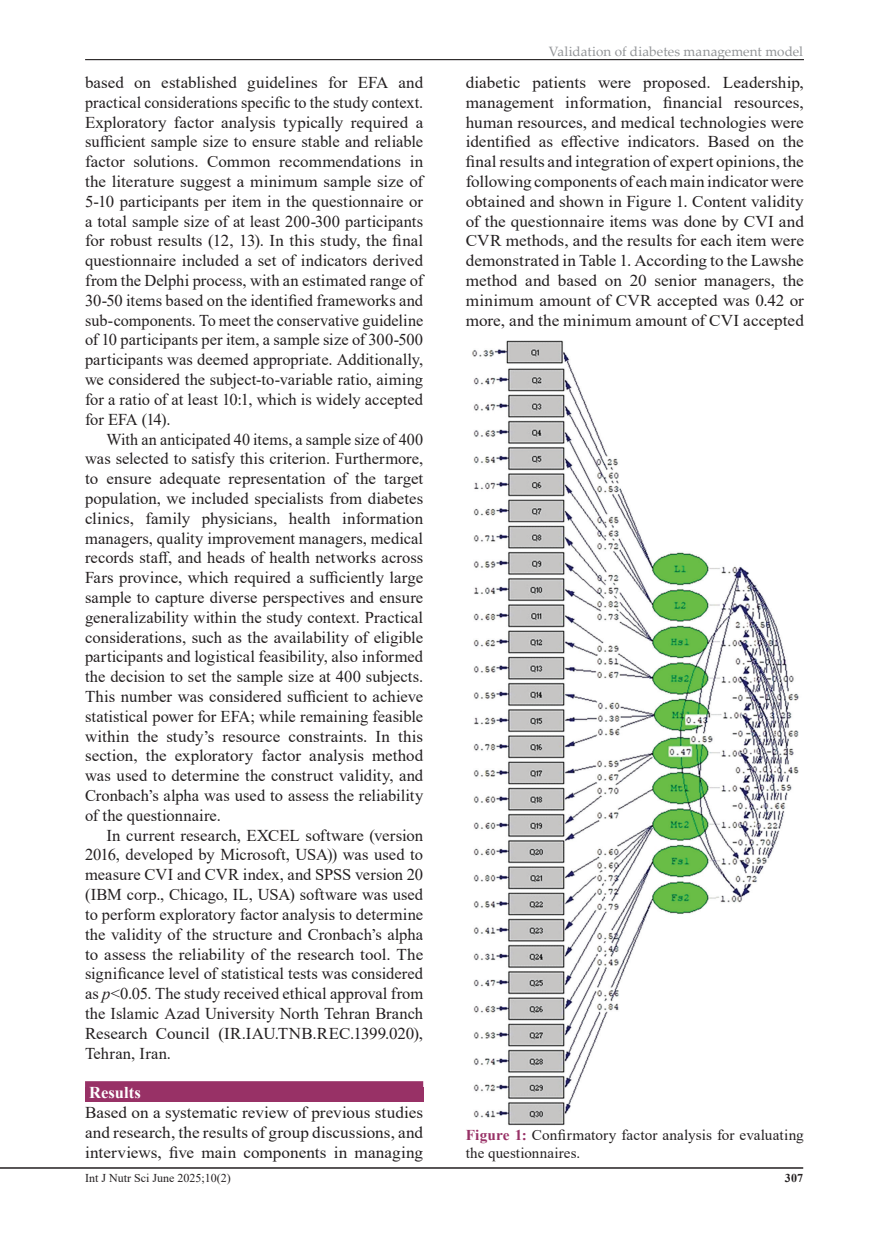
<style>
.page{position:relative;width:889px;height:1242px;background:#fff}
.page>*{position:absolute;margin:0;border:0;box-sizing:border-box;transform-origin:0 0}
.t1{font:16.5px/19.8px "Times New Roman";color:#231f20;text-align:justify}
.t2{font:16.5px/19.8px "Times New Roman";color:#231f20;text-align:justify;scale:1.04 1}
.t3{font:700 16.5px "Times New Roman";letter-spacing:.005em;color:#fff}
.t4{font:15px/18px "Times New Roman";letter-spacing:.005em;color:#231f20}
.t5{font:13.5px "Palatino Linotype";letter-spacing:.005em;color:#939598}
.t6{font:12px "Times New Roman";color:#231f20}
.t7{font:700 12px "Times New Roman";color:#231f20}
.s1{font-style:italic}
.s2{font-weight:700;color:#983166}
</style>
<div class="page">
<hr style="left:85px;top:59px;width:719px;height:1px;background:#231f20">
<hr style="left:0;top:1167px;width:803px;height:1px;background:#231f20">
<div style="left:85px;top:1087px;width:338px;height:14px;background:#983166"></div>
<div style="left:85px;top:1081px;width:338px;height:19px;background:#983166"></div>
<img style="left:472px;top:340px;width:327px;height:785px">
<p class="t1" style="left:85px;top:72px;width:340px">based on established guidelines for EFA and practical considerations specific to the study context.<br>Exploratory factor analysis typically required a sufficient sample size to ensure stable and reliable factor solutions. Common recommendations in the literature suggest a minimum sample size of 5-10 participants per item in the questionnaire or a total sample size of at least 200-300 participants for robust results (12, 13). In this study, the final questionnaire included a set of indicators derived from the Delphi process, with an estimated range of 30-50 items based on the identified frameworks and sub-components. To meet the conservative guideline of 10 participants per item, a sample size of 300-500 participants was deemed appropriate. Additionally, we considered the subject-to-variable ratio, aiming for a ratio of at least 10:1, which is widely accepted for EFA (14).</p>
<p class="t1" style="left:85px;top:428px;width:340px;text-indent:21px">With an anticipated 40 items, a sample size of 400 was selected to satisfy this criterion. Furthermore, to ensure adequate representation of the target population, we included specialists from diabetes clinics, family physicians, health information managers, quality improvement managers, medical records staff, and heads of health networks across Fars province, which required a sufficiently large sample to capture diverse perspectives and ensure generalizability within the study context. Practical considerations, such as the availability of eligible participants and logistical feasibility, also informed the decision to set the sample size at 400 subjects.<br>This number was considered sufficient to achieve statistical power for EFA; while remaining feasible within the study’s resource constraints. In this section, the exploratory factor analysis method was used to determine the construct validity, and Cronbach’s alpha was used to assess the reliability of the questionnaire.</p>
<p class="t1" style="left:85px;top:824px;width:340px;text-indent:21px">In current research, EXCEL software (version 2016, developed by Microsoft, USA)) was used to measure CVI and CVR index, and SPSS version 20 (IBM corp., Chicago, IL, USA) software was used to perform exploratory factor analysis to determine the validity of the structure and Cronbach’s alpha to assess the reliability of the research tool. The significance level of statistical tests was considered as <span class="s1">p</span>˂0.05. The study received ethical approval from the Islamic Azad University North Tehran Branch Research Council (IR.IAU.TNB.REC.1399.020), Tehran, Iran.</p>
<p class="t3" style="left:89px;top:1080px;width:53px">Results</p>
<p class="t2" style="left:85px;top:1102px;width:327px">Based on a systematic review of previous studies and research, the results of group discussions, and interviews, five main components in managing</p>
<p class="t5" style="left:549px;top:41px;width:256px">Validation of diabetes management model</p>
<p class="t2" style="left:466px;top:72px;width:327px">diabetic patients were proposed. Leadership, management information, financial resources, human resources, and medical technologies were identified as effective indicators. Based on the final results and integration of expert opinions, the following components of each main indicator were obtained and shown in Figure 1. Content validity of the questionnaire items was done by CVI and CVR methods, and the results for each item were demonstrated in Table 1. According to the Lawshe method and based on 20 senior managers, the minimum amount of CVR accepted was 0.42 or more, and the minimum amount of CVI accepted</p>
<p class="t4" style="left:466px;top:1125px;width:340px"><span class="s2">Figure 1:</span> Confirmatory factor analysis for evaluating the questionnaires.</p>
<p class="t6" style="left:85px;top:1169px;width:147px">Int J Nutr Sci June 2025;10(2)</p>
<p class="t7" style="left:785px;top:1169px;width:20px">307</p>
</div>
